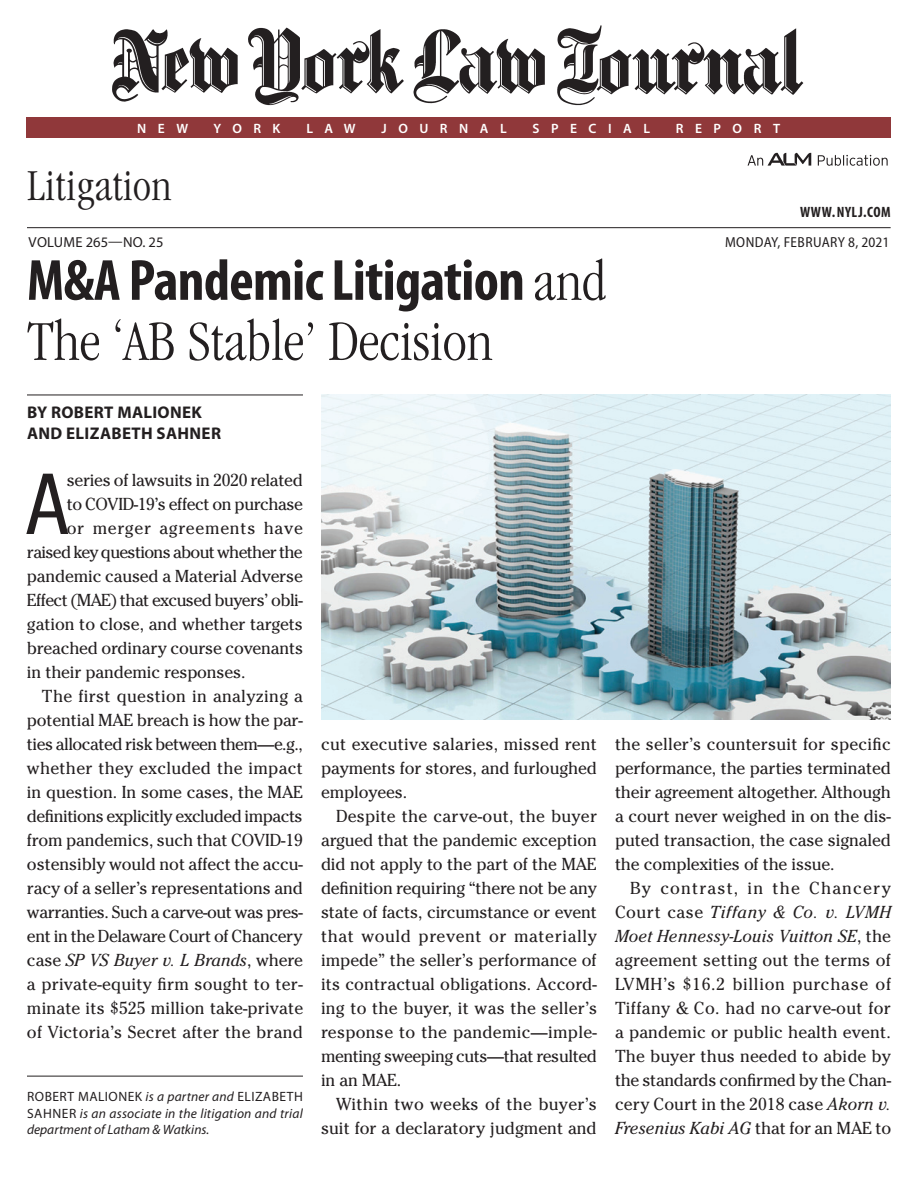
<style>
.page{position:relative;width:918px;height:1188px;background:#fff}
.page>*{position:absolute;margin:0;border:0;box-sizing:border-box;transform-origin:0 0}
.t1{font:condensed 84.45px "Helvetica Neue LT Std";color:#231f20;scale:.96 1}
.t2{font:700 condensed 58.5px "Myriad Pro";letter-spacing:-.01em;color:#231f20}
.t3{font:300 condensed 58.5px "ITC Garamond Std";color:#231f20}
.t4{font:300 condensed 45.75px "ITC Garamond Std";letter-spacing:.005em;color:#231f20}
.t5{font:17.25px/24px "Cheltenham Std";letter-spacing:-.005em;color:#231f20;text-align:justify}
.t6{font:17.25px "Cheltenham Std";letter-spacing:-.025em;color:#231f20}
.t7{font:17.25px "Cheltenham Std";letter-spacing:-.03em;color:#231f20}
.t8{font:17.25px "Cheltenham Std";letter-spacing:.015em;color:#231f20}
.t9{font:17.25px "Cheltenham Std";letter-spacing:-.035em;color:#231f20}
.t10{font:17.25px "Cheltenham Std";letter-spacing:-.04em;color:#231f20}
.t11{font:17.25px "Cheltenham Std";letter-spacing:.02em;color:#231f20}
.t12{font:italic 17.25px "Cheltenham Std";letter-spacing:.005em;color:#231f20}
.t13{font:17.25px "Cheltenham Std";letter-spacing:.045em;color:#231f20}
.t14{font:700 16.95px/21px "Myriad Pro";letter-spacing:.02em;color:#231f20}
.t15{font:700 condensed 15px "Myriad Pro";letter-spacing:.04em;color:#231f20}
.t16{font:semi-condensed 14.55px "Myriad Pro";letter-spacing:.03em;color:#231f20}
.t17{font:14.55px "Myriad Pro";letter-spacing:.02em;color:#231f20}
.t18{font:italic 13.5px/16.5px "Myriad Pro";letter-spacing:.01em;color:#231f20;text-align:justify}
.t19{font:600 13.5px "Myriad Pro";letter-spacing:.85em;color:#fff}
.s1{font-family:"ITC Garamond Std";font-weight:300}
.s2{font-style:normal}
.s3{font-style:italic}
</style>
<div class="page">
<img style="left:112px;top:25px;width:692px;height:81px">
<hr style="left:27px;top:227px;width:864px;height:1px;background:#231f20">
<svg style="left:818px;top:155px;width:70px;height:11px"></svg>
<svg style="left:748px;top:153px;width:63px;height:13px"></svg>
<hr style="left:27px;top:395px;width:276px;height:1px;background:#231f20">
<hr style="left:27px;top:1076px;width:276px;height:1px;background:#231f20">
<div style="left:26px;top:117px;width:865px;height:21px;background:#90383a"></div>
<img style="left:321px;top:395px;width:570px;height:324px">
<p class="t19" style="left:137px;top:119px;width:53px">NEW</p>
<p class="t19" style="left:214px;top:119px;width:68px">YORK</p>
<p class="t19" style="left:306px;top:119px;width:51px">LAW</p>
<p class="t19" style="left:382px;top:119px;width:127px">JOURNAL</p>
<p class="t19" style="left:533px;top:119px;width:119px">SPECIAL</p>
<p class="t19" style="left:676px;top:119px;width:106px">REPORT</p>
<h3 class="t4" style="left:27px;top:160px;width:146px">Litigation</h3>
<p class="t15" style="left:800px;top:202px;width:92px">www. NYLJ.com</p>
<p class="t17" style="left:29px;top:234px;width:136px">VOLUME 265—NO. 25</p>
<p class="t16" style="left:725px;top:234px;width:166px">MONDAY, FEBRUARY 8, 2021</p>
<h2 class="t2" style="left:27px;top:244px;width:580px">M&amp;A Pandemic Litigation <span class="s1">and</span></h2>
<h2 class="t3" style="left:27px;top:309px;width:467px">The ‘AB Stable’ Decision</h2>
<p class="t14" style="left:27px;top:401px;width:194px">BY ROBERT MALIONEK<br>AND ELIZABETH SAHNER</p>
<h1 class="t1" style="left:27px;top:455px;width:44px">A</h1>
<p class="t5" style="left:67px;top:468px;width:238px">series of lawsuits in 2020 related</p>
<p class="t6" style="left:67px;top:494px;width:238px">to COVID-19’s effect on purchase</p>
<p class="t13" style="left:67px;top:518px;width:238px">or merger agreements have</p>
<p class="t10" style="left:27px;top:542px;width:277px">raised key questions about whether the</p>
<p class="t5" style="left:27px;top:564px;width:277px">pandemic caused a Material Adverse</p>
<p class="t9" style="left:27px;top:590px;width:277px">Effect (MAE) that excused buyers’ obli-</p>
<p class="t5" style="left:27px;top:612px;width:278px">gation to close, and whether targets</p>
<p class="t5" style="left:27px;top:636px;width:278px">breached ordinary course covenants</p>
<p class="t5" style="left:27px;top:660px;width:220px">in their pandemic responses.</p>
<p class="t11" style="left:42px;top:686px;width:262px">The first question in analyzing a</p>
<p class="t5" style="left:27px;top:708px;width:277px">potential MAE breach is how the par-</p>
<p class="t7" style="left:27px;top:734px;width:277px">ties allocated risk between them—e.g.,</p>
<p class="t8" style="left:27px;top:758px;width:277px">whether they excluded the impact</p>
<p class="t5" style="left:27px;top:780px;width:277px">in question. In some cases, the MAE</p>
<p class="t7" style="left:27px;top:806px;width:277px">definitions explicitly excluded impacts</p>
<p class="t5" style="left:27px;top:828px;width:278px">from pandemics, such that COVID-19</p>
<p class="t5" style="left:27px;top:852px;width:277px">ostensibly would not affect the accu-</p>
<p class="t5" style="left:27px;top:876px;width:277px">racy of a seller’s representations and</p>
<p class="t6" style="left:27px;top:902px;width:277px">warranties. Such a carve-out was pres-</p>
<p class="t6" style="left:27px;top:926px;width:277px">ent in the Delaware Court of Chancery</p>
<p class="t12" style="left:27px;top:950px;width:277px"><span class="s2">case</span> SP VS Buyer v. L Brands<span class="s2">, where</span></p>
<p class="t5" style="left:27px;top:972px;width:277px">a private-equity firm sought to ter-</p>
<p class="t5" style="left:27px;top:996px;width:278px">minate its $525 million take-private</p>
<p class="t8" style="left:27px;top:1022px;width:277px">of Victoria’s Secret after the brand</p>
<p class="t18" style="left:27px;top:1088px;width:277px"><span class="s2">ROBERT MALIONEK</span> is a partner and <span class="s2">ELIZABETH SAHN ER</span> is an associate in the litigation and trial department of Latham &amp; Watkins.</p>
<p class="t5" style="left:321px;top:732px;width:277px">cut executive salaries, missed rent payments for stores, and furloughed employees.</p>
<p class="t5" style="left:321px;top:804px;width:278px;text-indent:15px">Despite the carve-out, the buyer argued that the pandemic exception did not apply to the part of the MAE definition requiring “there not be any state of facts, circumstance or event that would prevent or materially impede” the seller’s performance of its contractual obligations. Accord&shy;ing to the buyer, it was the seller’s response to the pandemic—imple&shy;menting sweeping cuts—that resulted in an MAE.</p>
<p class="t5" style="left:321px;top:1092px;width:278px;text-align:right">Within two weeks of the buyer’s suit for a declaratory judgment and</p>
<p class="t5" style="left:615px;top:732px;width:277px">the seller’s countersuit for specific performance, the parties terminated their agreement altogether. Although a court never weighed in on the dis&shy;puted transaction, the case signaled the complexities of the issue.</p>
<p class="t5" style="left:615px;top:876px;width:278px;text-indent:15px">By contrast, in the Chancery Court case <span class="s3">Tiffany &amp; Co. v. LVMH Moet Hennessy-Louis Vuitton SE</span>, the agreement setting out the terms of LVMH’s $16.2 billion purchase of Tiffany &amp; Co. had no carve-out for a pandemic or public health event.<br>The buyer thus needed to abide by the standards confirmed by the Chan&shy;cery Court in the 2018 case <span class="s3">Akorn v.<br>Fresenius Kabi AG</span> that for an MAE to</p>
</div>
